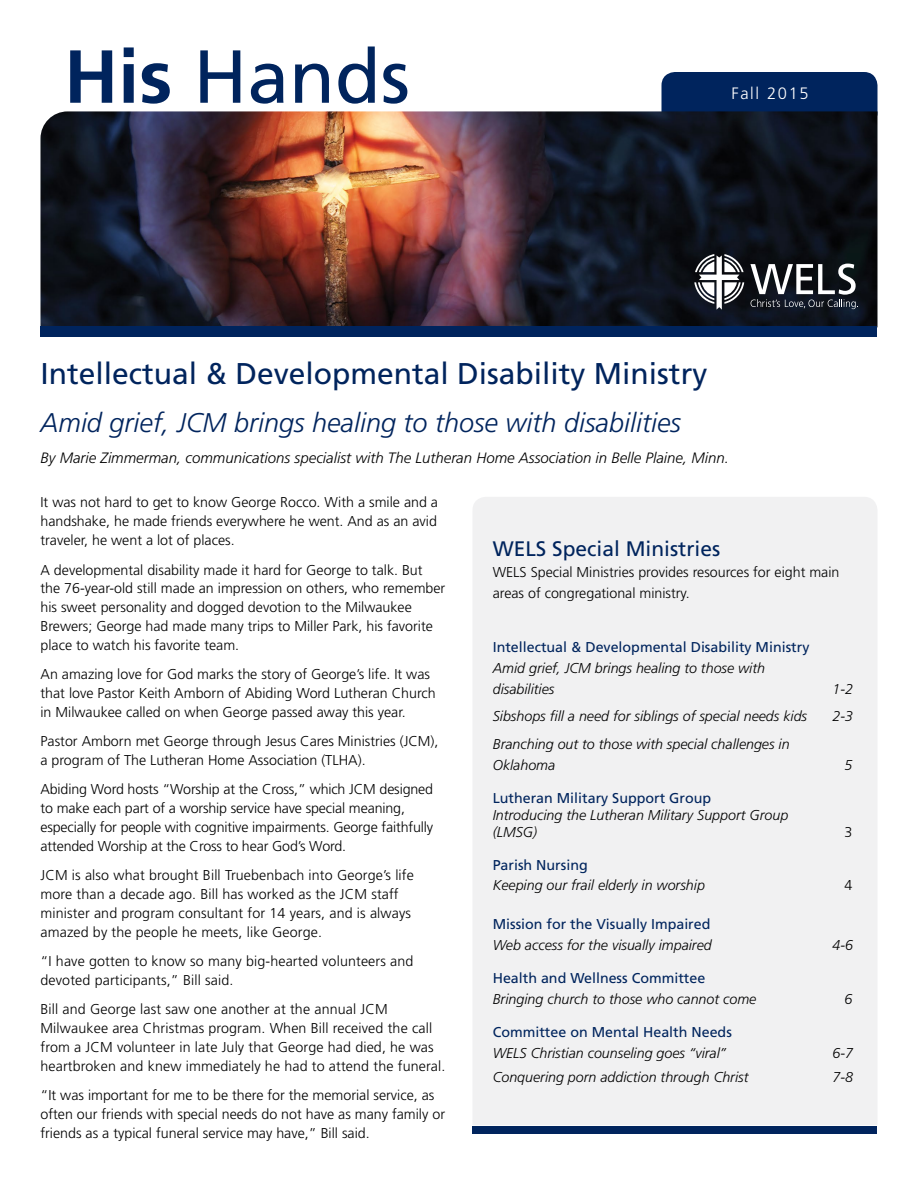
<style>
.page{position:relative;width:918px;height:1188px;background:#fff}
.page>*{position:absolute;margin:0;border:0;box-sizing:border-box;transform-origin:0 0}
.t1{font:75px "Frutiger LT Std";color:#00245d}
.t2{font:30px "Frutiger LT Std";color:#00245d}
.t3{font:italic 300 27px "Frutiger LT Std";color:#00245d}
.t4{font:21px "Frutiger LT Std";color:#00245d}
.t5{font:300 16.5px "Frutiger LT Std";letter-spacing:.1em;color:#fff}
.t6{font:italic 300 15px "Frutiger LT Std";color:#000}
.t7{font:300 14.25px/18.8px "Frutiger LT Std";color:#000}
.t8{font:italic 300 14.25px/21px "Frutiger LT Std";color:#000}
.t9{font:14.25px "Frutiger LT Std";color:#00245d}
.s1{font-weight:700}
</style>
<div class="page">
<div style="left:662px;top:72px;width:216px;height:54px;background:#00245d;border-radius:14px"></div>
<img style="left:41px;top:111px;width:837px;height:215px">
<svg style="left:694px;top:254px;width:50px;height:56px"></svg>
<svg style="left:750px;top:264px;width:108px;height:45px"></svg>
<div style="left:40px;top:326px;width:838px;height:11px;background:#00245d"></div>
<div style="left:473px;top:497px;width:404px;height:628px;background:#f1f1f2"></div>
<div style="left:472px;top:1126px;width:406px;height:8px;background:#00245d"></div>
<h1 class="t1" style="left:64px;top:33px;width:347px"><span class="s1">His</span> Hands</h1>
<p class="t5" style="left:731px;top:84px;width:79px">Fall 2015</p>
<h2 class="t2" style="left:40px;top:356px;width:668px">Intellectual &amp; Developmental Disability Ministry</h2>
<h3 class="t3" style="left:40px;top:407px;width:642px">Amid grief, JCM brings healing to those with disabilities</h3>
<p class="t6" style="left:40px;top:450px;width:690px">By Marie Zimmerman, communications specialist with The Lutheran Home Association in Belle Plaine, Minn.</p>
<p class="t7" style="left:40px;top:493px;width:399px;text-align:justify">It was not hard to get to know George Rocco. With a smile and a handshake, he made friends everywhere he went. And as an avid traveler, he went a lot of places.</p>
<p class="t7" style="left:40px;top:560px;width:406px">A developmental disability made it hard for George to talk. But the 76-year-old still made an impression on others, who remember his sweet personality and dogged devotion to the Milwaukee Brewers; George had made many trips to Miller Park, his favorite place to watch his favorite team.</p>
<p class="t7" style="left:40px;top:665px;width:397px">An amazing love for God marks the story of George’s life. It was that love Pastor Keith Amborn of Abiding Word Lutheran Church in Milwaukee called on when George passed away this year.</p>
<p class="t7" style="left:40px;top:732px;width:400px">Pastor Amborn met George through Jesus Cares Ministries (JCM), a program of The Lutheran Home Association (TLHA).</p>
<p class="t7" style="left:40px;top:780px;width:394px">Abiding Word hosts “Worship at the Cross,” which JCM designed to make each part of a worship service have special meaning, especially for people with cognitive impairments. George faithfully attended Worship at the Cross to hear God’s Word.</p>
<p class="t7" style="left:40px;top:866px;width:375px">JCM is also what brought Bill Truebenbach into George’s life more than a decade ago. Bill has worked as the JCM staff minister and program consultant for 14 years, and is always amazed by the people he meets, like George.</p>
<p class="t7" style="left:40px;top:952px;width:375px">“I have gotten to know so many big-hearted volunteers and devoted participants,” Bill said.</p>
<p class="t7" style="left:40px;top:1000px;width:406px">Bill and George last saw one another at the annual JCM Milwaukee area Christmas program. When Bill received the call from a JCM volunteer in late July that George had died, he was heartbroken and knew immediately he had to attend the funeral.</p>
<p class="t7" style="left:40px;top:1086px;width:406px">“It was important for me to be there for the memorial service, as often our friends with special needs do not have as many family or friends as a typical funeral service may have,” Bill said.</p>
<h3 class="t4" style="left:493px;top:537px;width:229px">WELS Special Ministries</h3>
<p class="t7" style="left:493px;top:562px;width:348px;line-height:21px">WELS Special Ministries provides resources for eight main areas of congregational ministry.</p>
<p class="t9" style="left:493px;top:638px;width:318px">Intellectual &amp; Developmental Disability Ministry</p>
<p class="t8" style="left:493px;top:657px;width:274px">Amid grief, JCM brings healing to those with disabilities</p>
<p class="t8" style="left:833px;top:678px;width:22px">1-2</p>
<p class="t8" style="left:493px;top:706px;width:316px">Sibshops fill a need for siblings of special needs kids</p>
<p class="t8" style="left:833px;top:706px;width:22px">2-3</p>
<p class="t8" style="left:493px;top:734px;width:298px">Branching out to those with special challenges in<br>Oklahoma</p>
<p class="t8" style="left:844px;top:755px;width:9px">5</p>
<p class="t9" style="left:493px;top:790px;width:220px">Lutheran Military Support Group</p>
<p class="t8" style="left:493px;top:807px;width:297px;line-height:17.1px">Introducing the Lutheran Military Support Group (LMSG)</p>
<p class="t7" style="left:844px;top:823px;width:9px">3</p>
<p class="t9" style="left:493px;top:857px;width:97px">Parish Nursing</p>
<p class="t8" style="left:493px;top:874px;width:214px">Keeping our frail elderly in worship</p>
<p class="t7" style="left:844px;top:876px;width:9px">4</p>
<p class="t9" style="left:493px;top:915px;width:219px">Mission for the Visually Impaired</p>
<p class="t8" style="left:493px;top:934px;width:221px">Web access for the visually impaired</p>
<p class="t8" style="left:833px;top:934px;width:22px">4-6</p>
<p class="t9" style="left:493px;top:969px;width:214px">Health and Wellness Committee</p>
<p class="t8" style="left:493px;top:988px;width:265px">Bringing church to those who cannot come</p>
<p class="t8" style="left:844px;top:988px;width:9px">6</p>
<p class="t9" style="left:493px;top:1023px;width:241px">Committee on Mental Health Needs</p>
<p class="t8" style="left:493px;top:1042px;width:235px">WELS Christian counseling goes “viral”</p>
<p class="t8" style="left:833px;top:1042px;width:22px">6-7</p>
<p class="t8" style="left:493px;top:1066px;width:257px">Conquering porn addiction through Christ</p>
<p class="t8" style="left:833px;top:1066px;width:22px">7-8</p>
</div>
